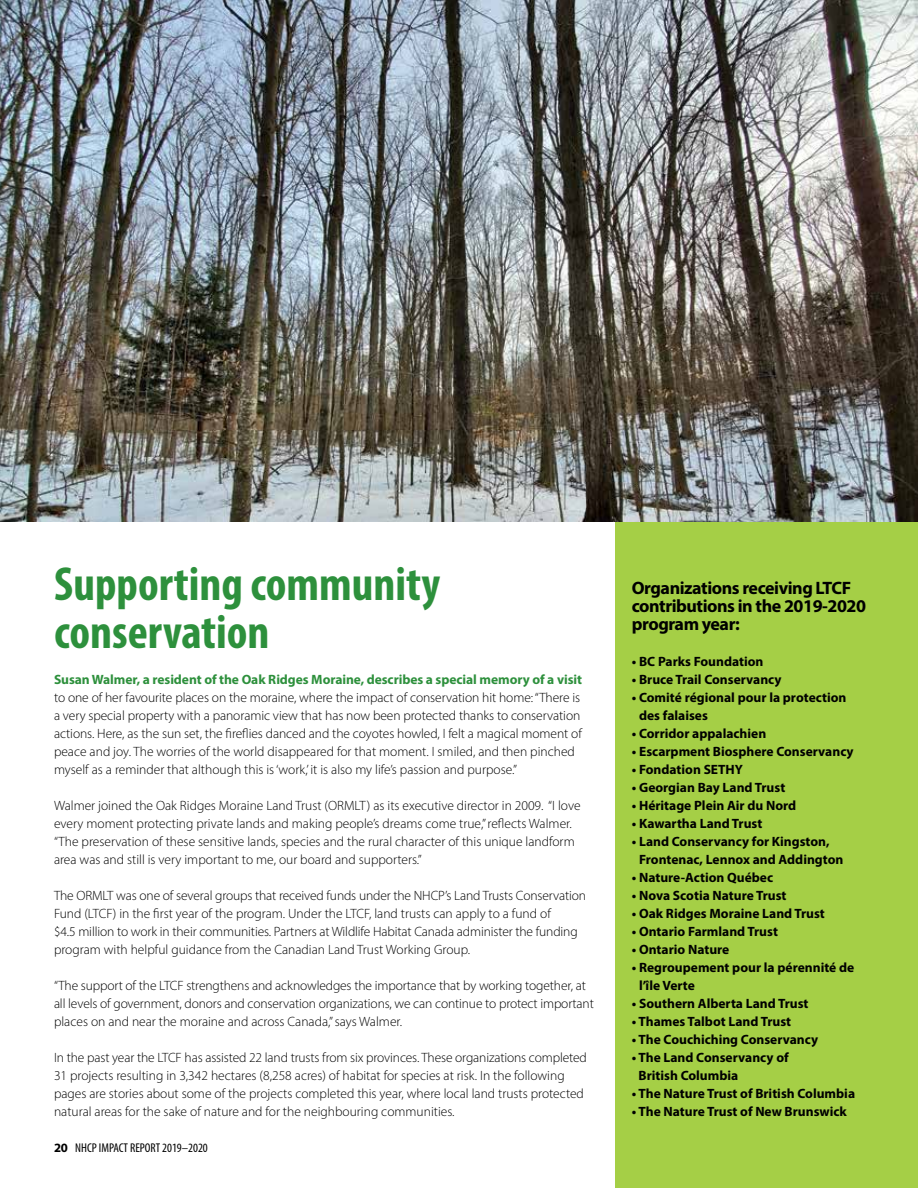
<style>
.page{position:relative;width:918px;height:1188px;background:#fff}
.page>*{position:absolute;margin:0;border:0;box-sizing:border-box;transform-origin:0 0}
.t1{font:700 condensed 48px/48px "Myriad Pro";color:#2d903c}
.t2{font:700 18px/18px "Myriad Pro";letter-spacing:-.025em;color:#000}
.t3{font:300 13.5px/18px "Myriad Pro";color:#000}
.t4{font:700 13.5px/18px "Myriad Pro";color:#000}
.t5{font:700 13.5px "Myriad Pro";letter-spacing:-.005em;color:#2d903c}
.t6{font:condensed 12.75px "Myriad Pro";color:#000}
.s1{font-weight:700;font-stretch:normal}
</style>
<div class="page">
<div style="left:615px;top:522px;width:303px;height:666px;background:#a5cf46"></div>
<img style="left:0;top:0;width:918px;height:522px">
<h1 class="t1" style="left:54px;top:559px;width:388px">Supporting community conservation</h1>
<p class="t5" style="left:54px;top:671px;width:530px">Susan Walmer, a resident of the Oak Ridges Moraine, describes a special memory of a visit</p>
<p class="t3" style="left:54px;top:688px;width:529px">to one of her favourite places on the moraine, where the impact of conservation hit home: “There is a very special property with a panoramic view that has now been protected thanks to conservation actions. Here, as the sun set, the fireflies danced and the coyotes howled, I felt a magical moment of peace and joy. The worries of the world disappeared for that moment. I smiled, and then pinched myself as a reminder that although this is ‘work,’ it is also my life’s passion and purpose.”</p>
<p class="t3" style="left:54px;top:796px;width:528px">Walmer joined the Oak Ridges Moraine Land Trust (ORMLT) as its executive director in 2009. “I love every moment protecting private lands and making people’s dreams come true,” reflects Walmer. “The preservation of these sensitive lands, species and the rural character of this unique landform area was and still is very important to me, our board and supporters.”</p>
<p class="t3" style="left:54px;top:886px;width:534px">The ORMLT was one of several groups that received funds under the NHCP’s Land Trusts Conservation Fund (LTCF) in the first year of the program. Under the LTCF, land trusts can apply to a fund of<br>$4.5 million to work in their communities. Partners at Wildlife Habitat Canada administer the funding program with helpful guidance from the Canadian Land Trust Working Group.</p>
<p class="t3" style="left:54px;top:976px;width:541px">“The support of the LTCF strengthens and acknowledges the importance that by working together, at all levels of government, donors and conservation organizations, we can continue to protect important places on and near the moraine and across Canada,” says Walmer.</p>
<p class="t3" style="left:54px;top:1048px;width:534px">In the past year the LTCF has assisted 22 land trusts from six provinces. These organizations completed 31 projects resulting in 3,342 hectares (8,258 acres) of habitat for species at risk. In the following pages are stories about some of the projects completed this year, where local land trusts protected natural areas for the sake of nature and for the neighbouring communities.</p>
<p class="t6" style="left:54px;top:1140px;width:155px"><span class="s1">20</span> NHCP IMPACT REPORT 2019–2020</p>
<h2 class="t2" style="left:632px;top:578px;width:236px">Organizations receiving LTCF contributions in the 2019-2020 program year:</h2>
<p class="t4" style="left:632px;top:652px;width:133px">• BC Parks Foundation</p>
<p class="t4" style="left:632px;top:670px;width:151px">• Bruce Trail Conservancy</p>
<p class="t4" style="left:639px;top:688px;width:209px;text-indent:-7px">• Comité régional pour la protection des falaises</p>
<p class="t4" style="left:632px;top:724px;width:136px">• Corridor appalachien</p>
<p class="t4" style="left:632px;top:742px;width:223px">• Escarpment Biosphere Conservancy</p>
<p class="t4" style="left:632px;top:760px;width:113px">• Fondation SETHY</p>
<p class="t4" style="left:632px;top:778px;width:155px">• Georgian Bay Land Trust</p>
<p class="t4" style="left:632px;top:796px;width:166px">• Héritage Plein Air du Nord</p>
<p class="t4" style="left:632px;top:814px;width:132px">• Kawartha Land Trust</p>
<p class="t4" style="left:639px;top:832px;width:206px;text-indent:-7px">• Land Conservancy for Kingston,<br>Frontenac, Lennox and Addington</p>
<p class="t4" style="left:632px;top:868px;width:143px">• Nature-Action Québec</p>
<p class="t4" style="left:632px;top:886px;width:156px">• Nova Scotia Nature Trust</p>
<p class="t4" style="left:632px;top:904px;width:195px">• Oak Ridges Moraine Land Trust</p>
<p class="t4" style="left:632px;top:922px;width:148px">• Ontario Farmland Trust</p>
<p class="t4" style="left:632px;top:940px;width:99px">• Ontario Nature</p>
<p class="t4" style="left:639px;top:958px;width:217px;text-indent:-7px">• Regroupement pour la pérennité de l’île Verte</p>
<p class="t4" style="left:632px;top:994px;width:178px">• Southern Alberta Land Trust</p>
<p class="t4" style="left:632px;top:1012px;width:161px">• Thames Talbot Land Trust</p>
<p class="t4" style="left:632px;top:1030px;width:188px">• The Couchiching Conservancy</p>
<p class="t4" style="left:639px;top:1048px;width:152px;text-indent:-7px">• The Land Conservancy of<br>British Columbia</p>
<p class="t4" style="left:632px;top:1084px;width:225px">• The Nature Trust of British Columbia</p>
<p class="t4" style="left:632px;top:1102px;width:217px">• The Nature Trust of New Brunswick</p>
</div>
